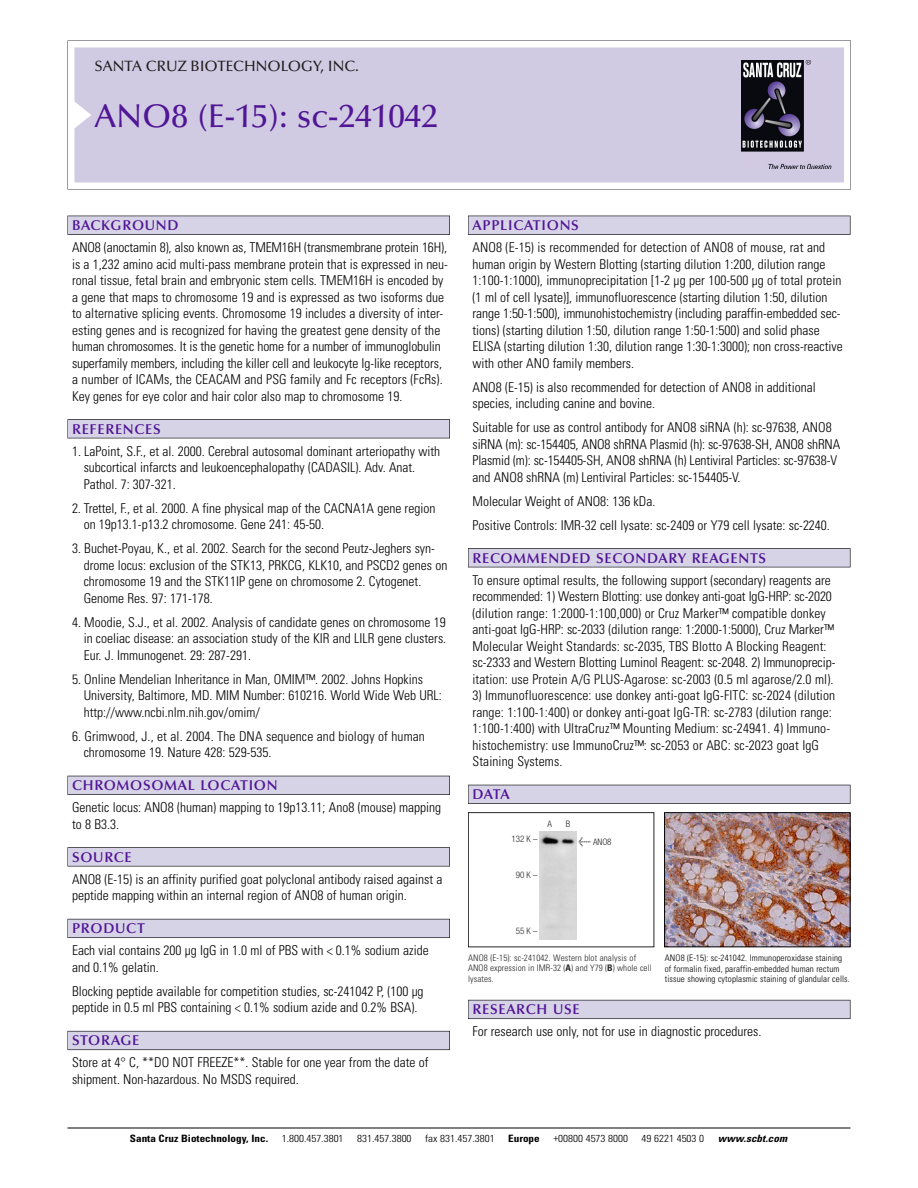
<style>
.page{position:relative;width:918px;height:1188px;background:#fff}
.page>*{position:absolute;margin:0;border:0;box-sizing:border-box;transform-origin:0 0}
.t1{font:500 33px "Optima";color:#511695}
.t2{font:500 15px "Optima";color:#231f20}
.t3{font:600 14.25px "Optima";letter-spacing:.05em;color:#511695}
.t4{font:300 condensed 13.5px/16.5px "Univers";color:#000}
.t5{font:300 condensed 10.2px "Univers";color:#000;scale:1.1 1}
.t6{font:700 condensed 10.2px "Univers";color:#000;scale:1.1 1}
.t7{font:italic 700 condensed 10.2px "Univers";letter-spacing:.005em;color:#000;scale:1.1 1}
.t8{font:300 condensed 9px/10.5px "Univers";letter-spacing:.015em;color:#000}
.t9{font:9px/10.5px "Univers Condensed Light+LTNCFE";letter-spacing:.015em;color:#272627}
.t10{font:9px "Helvetica Neue Light Cond+HPAFLM";color:#272627}
.s1{font-family:"Meta Plus Book Roman+YSVHAK";font-size:10.5px}
.s2{font-family:"Univers Condensed Bold+ABBKFS"}
</style>
<div class="page">
<svg style="left:68px;top:40px;width:783px;height:149px"></svg>
<div style="left:74px;top:47px;width:770px;height:135px;background:#d1cae3"></div>
<img style="left:741px;top:60px;width:90px;height:108px">
<div style="left:68px;top:216px;width:382px;height:19px;background:#525155"></div>
<div style="left:68px;top:216px;width:381px;height:18px;background:#d7d3e7"></div>
<div style="left:68px;top:419px;width:382px;height:19px;background:#525155"></div>
<div style="left:68px;top:420px;width:381px;height:18px;background:#d7d3e7"></div>
<div style="left:68px;top:776px;width:382px;height:19px;background:#525158"></div>
<div style="left:68px;top:776px;width:381px;height:18px;background:#d7d3e7"></div>
<div style="left:68px;top:847px;width:382px;height:19px;background:#575759"></div>
<div style="left:68px;top:848px;width:381px;height:18px;background:#d7d3e7"></div>
<div style="left:68px;top:919px;width:382px;height:19px;background:#5b5a62"></div>
<div style="left:68px;top:919px;width:381px;height:18px;background:#d7d3e7"></div>
<div style="left:68px;top:1031px;width:382px;height:19px;background:#66646e"></div>
<div style="left:68px;top:1031px;width:381px;height:18px;background:#d7d3e7"></div>
<div style="left:468px;top:216px;width:382px;height:19px;background:#525155"></div>
<div style="left:468px;top:216px;width:382px;height:18px;background:#d7d3e7"></div>
<div style="left:468px;top:548px;width:382px;height:19px;background:#525155"></div>
<div style="left:468px;top:549px;width:382px;height:18px;background:#d7d3e7"></div>
<div style="left:468px;top:785px;width:382px;height:19px;background:#525158"></div>
<div style="left:468px;top:785px;width:382px;height:18px;background:#d7d3e7"></div>
<div style="left:468px;top:1000px;width:382px;height:19px;background:#5b5a62"></div>
<div style="left:468px;top:1000px;width:382px;height:18px;background:#d7d3e7"></div>
<hr style="left:68px;top:1128px;width:782px;height:1px;background:#000">
<img style="left:666px;top:814px;width:182px;height:131px">
<div style="left:664px;top:812px;width:186px;height:135px;border:1px solid #000"></div>
<div style="left:468px;top:812px;width:186px;height:135px;border:1px solid #272627"></div>
<img style="left:540px;top:831px;width:36px;height:108px">
<p class="t2" style="left:94px;top:61px;width:266px">SANTA CRUZ BIOTECHNOLOGY, INC.</p>
<h1 class="t1" style="left:94px;top:103px;width:345px">ANO8 (E-15): sc-241042</h1>
<p class="t3" style="left:72px;top:219px;width:108px">BACKGROUND</p>
<p class="t4" style="left:72px;top:240px;width:378px">ANO8 (anoctamin 8), also known as, TMEM16H (transmembrane protein 16H), is a 1,232 amino acid multi-pass membrane protein that is expressed in neu&shy;ronal tissue, fetal brain and embryonic stem cells. TMEM16H is encoded by a gene that maps to chromosome 19 and is expressed as two isoforms due to alternative splicing events. Chromosome 19 includes a diversity of inter&shy;esting genes and is recognized for having the greatest gene density of the human chromosomes. It is the genetic home for a number of immunoglobulin superfamily members, including the killer cell and leukocyte Ig-like receptors, a number of ICAMs, the CEACAM and PSG family and Fc receptors (FcRs).<br>Key genes for eye color and hair color also map to chromosome 19.</p>
<p class="t3" style="left:72px;top:423px;width:90px">REFERENCES</p>
<p class="t4" style="left:84px;top:444px;width:358px;text-indent:-12px">1. LaPoint, S.F., et al. 2000. Cerebral autosomal dominant arteriopathy with subcortical infarcts and leukoencephalopathy (CADASIL). Adv. Anat.<br>Pathol. 7: 307-321.</p>
<p class="t4" style="left:84px;top:501px;width:353px;text-indent:-12px">2. Trettel, F., et al. 2000. A fine physical map of the CACNA1A gene region on 19p13.1-p13.2 chromosome. Gene 241: 45-50.</p>
<p class="t4" style="left:84px;top:541px;width:365px;text-indent:-12px">3. Buchet-Poyau, K., et al. 2002. Search for the second Peutz-Jeghers syn&shy;drome locus: exclusion of the STK13, PRKCG, KLK10, and PSCD2 genes on chromosome 19 and the STK11IP gene on chromosome 2. Cytogenet.<br>Genome Res. 97: 171-178.</p>
<p class="t4" style="left:84px;top:615px;width:364px;text-align:justify;text-indent:-12px">4. Moodie, S.J., et al. 2002. Analysis of candidate genes on chromosome 19 in coeliac disease: an association study of the KIR and LILR gene clusters.<br>Eur. J. Immunogenet. 29: 287-291.</p>
<p class="t4" style="left:84px;top:672px;width:360px;text-indent:-12px">5. Online Mendelian Inheritance in Man, OMIM™. 2002. Johns Hopkins<br>University, Baltimore, MD. MIM Number: 610216. World Wide Web URL: http://www.ncbi.nlm.nih.gov/omim/</p>
<p class="t4" style="left:84px;top:729px;width:343px;text-indent:-12px">6. Grimwood, J., et al. 2004. The DNA sequence and biology of human chromosome 19. Nature 428: 529-535.</p>
<p class="t3" style="left:72px;top:780px;width:207px">CHROMOSOMAL LOCATION</p>
<p class="t4" style="left:72px;top:800px;width:371px">Genetic locus: ANO8 (human) mapping to 19p13.11; Ano8 (mouse) mapping to 8 B3.3.</p>
<p class="t3" style="left:72px;top:851px;width:61px">SOURCE</p>
<p class="t4" style="left:72px;top:872px;width:372px">ANO8 (E-15) is an affinity purified goat polyclonal antibody raised against a peptide mapping within an internal region of ANO8 of human origin.</p>
<p class="t3" style="left:72px;top:923px;width:74px">PRODUCT</p>
<p class="t4" style="left:72px;top:943px;width:358px">Each vial contains 200 µg IgG in 1.0 ml of PBS with &lt; 0.1% sodium azide and 0.1% gelatin.</p>
<p class="t4" style="left:72px;top:984px;width:353px">Blocking peptide available for competition studies, sc-241042 P, (100 µg peptide in 0.5 ml PBS containing &lt; 0.1% sodium azide and 0.2% BSA).</p>
<p class="t3" style="left:72px;top:1035px;width:69px">STORAGE</p>
<p class="t4" style="left:72px;top:1055px;width:358px">Store at 4° C, **DO NOT FREEZE**. Stable for one year from the date of shipment. Non-hazardous. No MSDS required.</p>
<p class="t3" style="left:473px;top:219px;width:108px">APPLICATIONS</p>
<p class="t4" style="left:473px;top:240px;width:372px">ANO8 (E-15) is recommended for detection of ANO8 of mouse, rat and human origin by Western Blotting (starting dilution 1:200, dilution range 1:100-1:1000), immunoprecipitation [1-2 µg per 100-500 µg of total protein (1 ml of cell lysate)], immunofluorescence (starting dilution 1:50, dilution range 1:50-1:500), immunohistochemistry (including paraffin-embedded sec&shy;tions) (starting dilution 1:50, dilution range 1:50-1:500) and solid phase ELISA (starting dilution 1:30, dilution range 1:30-1:3000); non cross-reactive with other ANO family members.</p>
<p class="t4" style="left:473px;top:380px;width:345px">ANO8 (E-15) is also recommended for detection of ANO8 in additional species, including canine and bovine.</p>
<p class="t4" style="left:473px;top:420px;width:369px">Suitable for use as control antibody for ANO8 siRNA (h): sc-97638, ANO8 siRNA (m): sc-154405, ANO8 shRNA Plasmid (h): sc-97638-SH, ANO8 shRNA Plasmid (m): sc-154405-SH, ANO8 shRNA (h) Lentiviral Particles: sc-97638-V and ANO8 shRNA (m) Lentiviral Particles: sc-154405-V.</p>
<p class="t4" style="left:473px;top:490px;width:359px;line-height:24px">Molecular Weight of ANO8: 136 kDa.<br>Positive Controls: IMR-32 cell lysate: sc-2409 or Y79 cell lysate: sc-2240.</p>
<p class="t3" style="left:473px;top:552px;width:295px">RECOMMENDED SECONDARY REAGENTS</p>
<p class="t4" style="left:473px;top:573px;width:364px">To ensure optimal results, the following support (secondary) reagents are recommended: 1) Western Blotting: use donkey anti-goat IgG-HRP: sc-2020 (dilution range: 1:2000-1:100,000) or Cruz Marker™ compatible donkey anti-goat IgG-HRP: sc-2033 (dilution range: 1:2000-1:5000), Cruz Marker™ Molecular Weight Standards: sc-2035, TBS Blotto A Blocking Reagent: sc-2333 and Western Blotting Luminol Reagent: sc-2048. 2) Immunoprecip&shy;itation: use Protein A/G PLUS-Agarose: sc-2003 (0.5 ml agarose/2.0 ml).</p>
<p class="t4" style="left:473px;top:688px;width:364px">3) Immunofluorescence: use donkey anti-goat IgG-FITC: sc-2024 (dilution range: 1:100-1:400) or donkey anti-goat IgG-TR: sc-2783 (dilution range:<br>1:100-1:400) with UltraCruz™ Mounting Medium: sc-24941. 4) Immuno&shy;histochemistry: use ImmunoCruz™: sc-2053 or ABC: sc-2023 goat IgG Staining Systems.</p>
<p class="t3" style="left:473px;top:789px;width:39px">DATA</p>
<p class="t10" style="left:511px;top:836px;width:28px">132 K –</p>
<p class="t10" style="left:516px;top:872px;width:23px">90K–</p>
<p class="t10" style="left:548px;top:820px;width:6px">A</p>
<p class="t10" style="left:566px;top:820px;width:6px">B</p>
<p class="t10" style="left:578px;top:839px;width:35px"><span class="s1">&lt;</span> ANO8</p>
<p class="t10" style="left:516px;top:927px;width:23px">55K–</p>
<p class="t9" style="left:468px;top:953px;width:185px">ANO8 (E-15): sc-241042. Western blot analysis of<br>ANO8 expression in IMR-32 (<span class="s2">A</span>) and Y79 (<span class="s2">B</span>) whole cell lysates.</p>
<p class="t8" style="left:665px;top:954px;width:187px">ANO8 (E-15): sc-241042. Immunoperoxidase staining of formalin fixed, paraffin-embedded human rectum tissue showing cytoplasmic staining of glandular cells.</p>
<p class="t3" style="left:473px;top:1004px;width:109px">RESEARCH USE</p>
<p class="t4" style="left:473px;top:1024px;width:290px">For research use only, not for use in diagnostic procedures.</p>
<p class="t6" style="left:130px;top:1135px;width:127px">Santa Cruz Biotechnology, Inc.</p>
<p class="t5" style="left:282px;top:1135px;width:58px">1.800.457.3801</p>
<p class="t5" style="left:357px;top:1135px;width:51px">831.457.3800</p>
<p class="t5" style="left:425px;top:1135px;width:65px">fax 831.457.3801</p>
<p class="t6" style="left:508px;top:1135px;width:30px">Europe</p>
<p class="t5" style="left:553px;top:1135px;width:69px">+00800 4573 8000</p>
<p class="t5" style="left:642px;top:1135px;width:58px">49 6221 4503 0</p>
<p class="t7" style="left:718px;top:1135px;width:64px">www.scbt.com</p>
</div>
